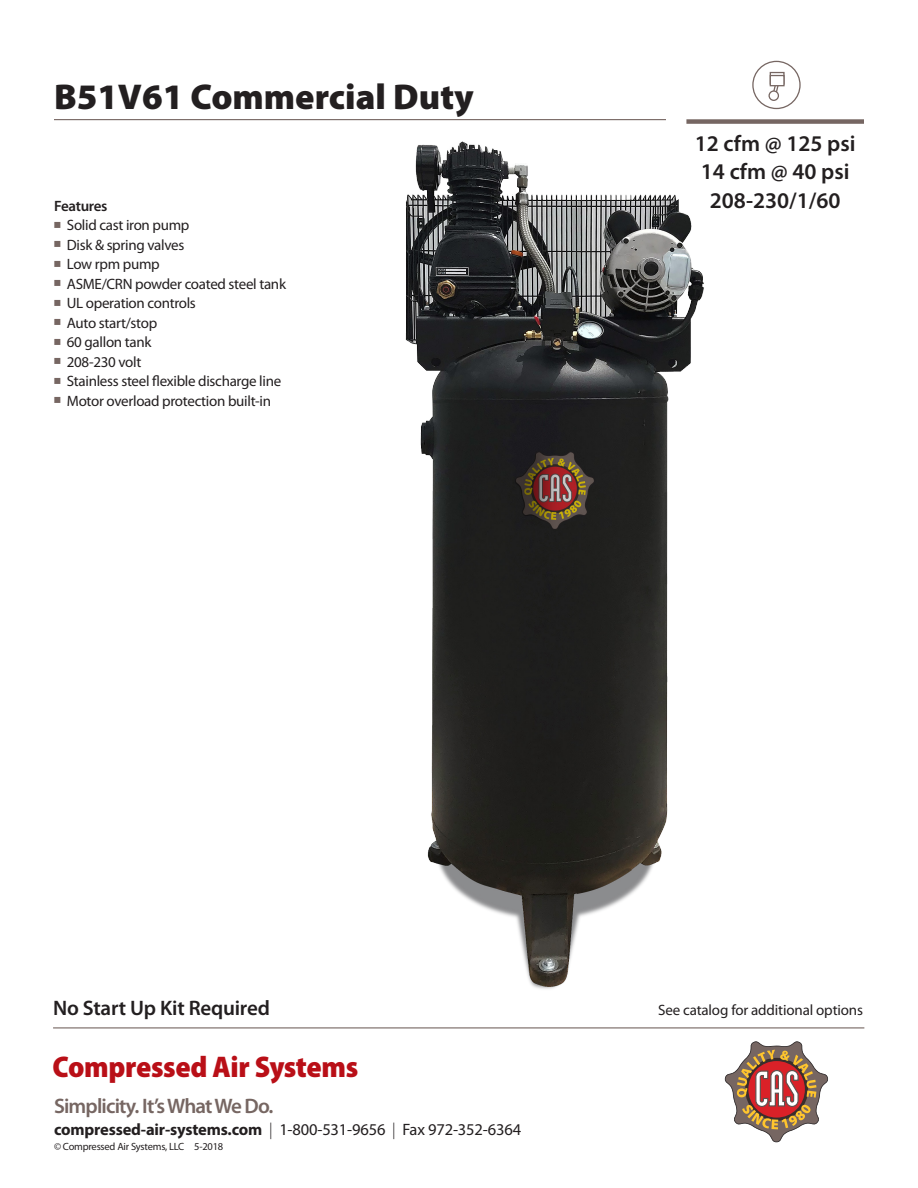
<style>
.page{position:relative;width:918px;height:1188px;background:#fff}
.page>*{position:absolute;margin:0;border:0;box-sizing:border-box;transform-origin:0 0}
.product_name{font:900 36px "Myriad Pro";color:#231f20}
.Table_bold{font:900 semi-condensed 30px "Myriad Pro";letter-spacing:-.01em;color:#b90f17}
.cfm{font:600 22.5px/28.5px "Myriad Pro";color:#231f20;text-align:center}
.tag_line{font:600 21px "Myriad Pro";letter-spacing:-.04em;color:#766662}
.t1{font:600 21px "Myriad Pro";letter-spacing:-.01em;color:#231f20}
.Table_bold-2{font:16.5px "Myriad Pro";letter-spacing:-.01em;color:#231f20}
.Bullet_List{font:15px "Myriad Pro";letter-spacing:-.02em;color:#231f20}
.Bullet_Subhead{font:600 15px "Myriad Pro";letter-spacing:-.02em;color:#231f20}
.Table_Text{font:10.5px "Myriad Pro";letter-spacing:-.02em;color:#231f20}
.s1{font-family:"Universal Newswith Comm Pi";font-size:12px;color:#766662}
.s2{font-weight:700}
.s3{font-weight:300}
</style>
<div class="page">
<svg style="left:724px;top:1041px;width:104px;height:101px"></svg>
<hr style="left:53px;top:1027px;width:811px;height:1px;background:#766662">
<hr style="left:54px;top:119px;width:612px;height:1px;background:#766662">
<div style="left:752px;top:61px;width:49px;height:48px;border:1px solid #766662;border-radius:50%"></div>
<div style="left:770px;top:73px;width:14px;height:11px;background:#f0eeee"></div>
<div style="left:770px;top:72px;width:15px;height:13px;border:1px solid #766662"></div>
<svg style="left:771px;top:86px;width:10px;height:7px"></svg>
<svg style="left:769px;top:91px;width:9px;height:9px"></svg>
<div style="left:768px;top:90px;width:11px;height:11px;border:1px solid #766662;border-radius:50%"></div>
<div style="left:770px;top:76px;width:14px;height:10px;background:#fff"></div>
<div style="left:770px;top:75px;width:15px;height:11px;border:1px solid #766662"></div>
<div style="left:686px;top:119px;width:178px;height:5px;background:#766662"></div>
<img style="left:405px;top:141px;width:299px;height:848px">
<p class="product_name" style="left:54px;top:77px;width:421px">B51V61 Commercial Duty</p>
<p class="Bullet_Subhead" style="left:54px;top:196px;width:55px">Features</p>
<p class="Bullet_List" style="left:54px;top:216px;width:137px"><span class="s1">n</span> Solid cast iron pump</p>
<p class="Bullet_List" style="left:54px;top:235px;width:132px"><span class="s1">n</span> Disk &amp; spring valves</p>
<p class="Bullet_List" style="left:54px;top:255px;width:107px"><span class="s1">n</span> Low rpm pump</p>
<p class="Bullet_List" style="left:54px;top:274px;width:233px"><span class="s1">n</span> ASME/CRN powder coated steel tank</p>
<p class="Bullet_List" style="left:54px;top:294px;width:143px"><span class="s1">n</span> UL operation controls</p>
<p class="Bullet_List" style="left:54px;top:313px;width:105px"><span class="s1">n</span> Auto start/stop</p>
<p class="Bullet_List" style="left:54px;top:333px;width:99px"><span class="s1">n</span> 60 gallon tank</p>
<p class="Bullet_List" style="left:54px;top:352px;width:89px"><span class="s1">n</span> 208-230 volt</p>
<p class="Bullet_List" style="left:54px;top:372px;width:229px"><span class="s1">n</span> Stainless steel flexible discharge line</p>
<p class="Bullet_List" style="left:54px;top:391px;width:218px"><span class="s1">n</span> Motor overload protection built-in</p>
<p class="cfm" style="left:695px;top:128px;width:162px">12 cfm @ 125 psi<br>14 cfm @ 40 psi<br>208-230/1/60</p>
<p class="t1" style="left:53px;top:995px;width:218px">No Start Up Kit Required</p>
<p class="Bullet_List" style="left:658px;top:1001px;width:207px">See catalog for additional options</p>
<p class="Table_bold" style="left:52px;top:1050px;width:307px">Compressed Air Systems</p>
<p class="tag_line" style="left:54px;top:1093px;width:221px">Simplicity. It’s What We Do.</p>
<p class="Table_bold-2" style="left:54px;top:1119px;width:469px"><span class="s2">compressed-air-systems.com</span> <span class="s3">|</span> 1-800-531-9656 <span class="s3">|</span> Fax 972-352-6364</p>
<p class="Table_Text" style="left:54px;top:1140px;width:171px">© Compressed Air Systems, LLC 5-2018</p>
</div>
